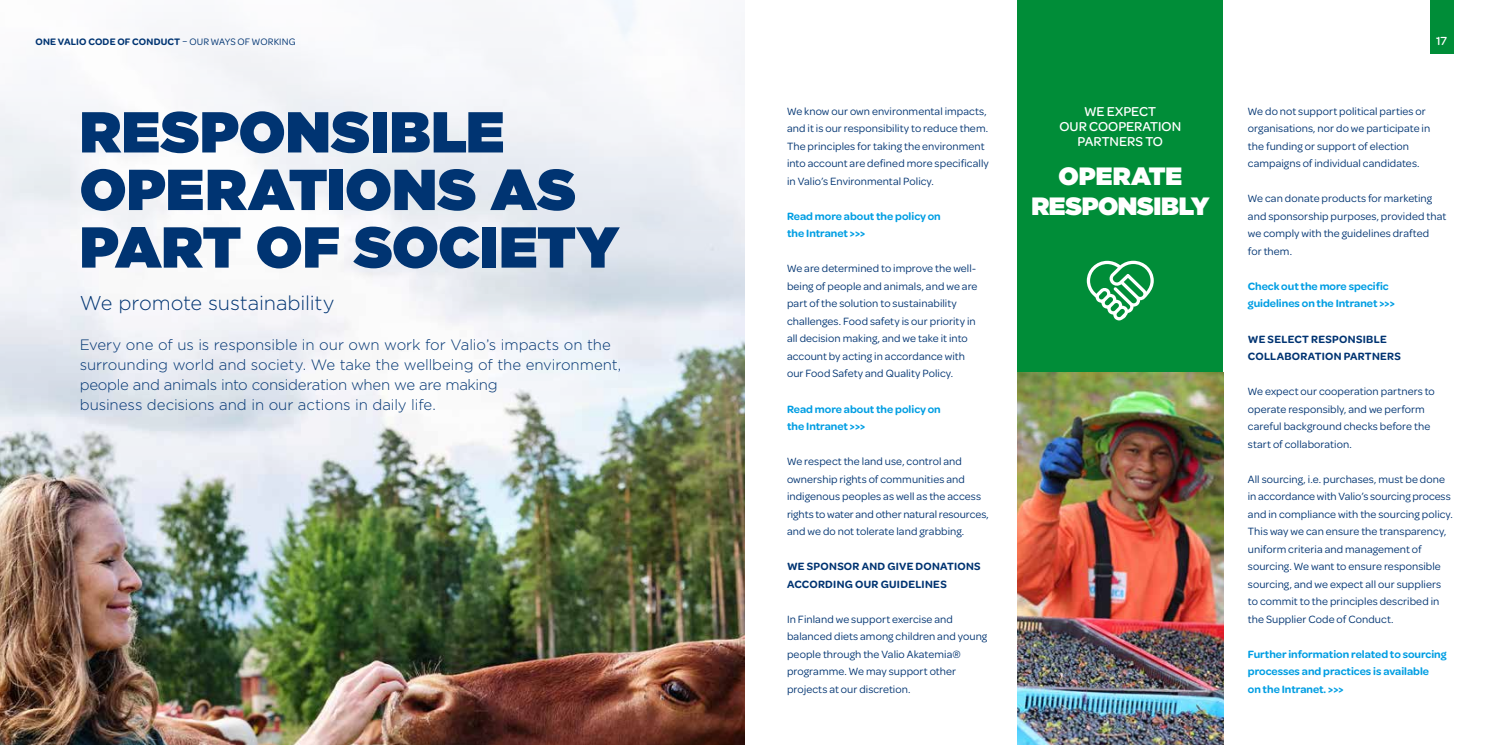
<style>
.page{position:relative;width:1489px;height:745px;background:#fff}
.page>*{position:absolute;margin:0;border:0;box-sizing:border-box;transform-origin:0 0}
.t1{font:900 57.5px/57.5px "Gotham";letter-spacing:.005em;color:#003472}
.t2{font:900 25px/30px "Gotham";letter-spacing:-.01em;color:#fff;text-align:center}
.t3{font:300 20px "Gotham";letter-spacing:-.01em;color:#003472}
.t4{font:300 15px/20px "Gotham";letter-spacing:-.01em;color:#003472}
.t5{font:500 13.75px/15px "Omnes Valio";color:#fff;text-align:center}
.t6{font:500 12.5px "Omnes Valio";color:#fff}
.t7{font:11.25px/17.5px "Omnes Valio";letter-spacing:.005em;color:#003472}
.t8{font:600 11.25px/17.5px "Omnes Valio";color:#009ee3}
.t9{font:600 11.25px/17.5px "Omnes Valio";letter-spacing:.025em;color:#003472}
.t10{font:600 10px "Omnes Valio";letter-spacing:.02em;color:#003472}
.s1{font-weight:400}
</style>
<div class="page">
<img style="left:0;top:493px;width:744px;height:251px">
<svg style="left:0;top:0;width:744px;height:493px;fill:#f1f3f7"></svg>
<div style="left:1429px;top:0;width:24px;height:53px;background:#008d38"></div>
<div style="left:1017px;top:0;width:205px;height:372px;background:#008d38"></div>
<img style="left:1017px;top:372px;width:205px;height:372px">
<svg style="left:1086px;top:260px;width:67px;height:60px"></svg>
<p class="t10" style="left:35px;top:35px;width:262px">ONE VALIO CODE OF CONDUCT <span class="s1">– OUR WAYS OF WORKING</span></p>
<p class="t6" style="left:1435px;top:32px;width:12px">17</p>
<h1 class="t1" style="left:80px;top:102px;width:540px">RESPONSIBLE<br>OPERATIONS AS<br>PART OF SOCIETY</h1>
<h3 class="t3" style="left:80px;top:290px;width:256px">We promote sustainability</h3>
<p class="t4" style="left:80px;top:334px;width:543px">Every one of us is responsible in our own work for Valio’s impacts on the surrounding world and society. We take the wellbeing of the environment, people and animals into consideration when we are making<br>business decisions and in our actions in daily life.</p>
<p class="t7" style="left:787px;top:101px;width:203px">We know our own environmental impacts, and it is our responsibility to reduce them.<br>The principles for taking the environment into account are defined more specifically in Valio’s Environmental Policy.</p>
<p class="t8" style="left:787px;top:206px;width:155px">Read more about the policy on the Intranet &gt;&gt;&gt;</p>
<p class="t7" style="left:787px;top:259px;width:192px">We are determined to improve the well&shy;being of people and animals, and we are part of the solution to sustainability challenges. Food safety is our priority in all decision making, and we take it into account by acting in accordance with our Food Safety and Quality Policy.</p>
<p class="t8" style="left:787px;top:399px;width:155px">Read more about the policy on the Intranet &gt;&gt;&gt;</p>
<p class="t7" style="left:787px;top:451px;width:203px">We respect the land use, control and ownership rights of communities and indigenous peoples as well as the access rights to water and other natural resources, and we do not tolerate land grabbing.</p>
<p class="t9" style="left:787px;top:556px;width:195px">WE SPONSOR AND GIVE DONATIONS<br>ACCORDING OUR GUIDELINES</p>
<p class="t7" style="left:787px;top:609px;width:202px">In Finland we support exercise and balanced diets among children and young people through the Valio Akatemia® programme. We may support other projects at our discretion.</p>
<p class="t5" style="left:1059px;top:103px;width:123px">WE EXPECT<br>OUR COOPERATION<br>PARTNERS TO</p>
<h2 class="t2" style="left:1031px;top:160px;width:179px">OPERATE<br>RESPONSIBLY</h2>
<p class="t7" style="left:1247px;top:101px;width:184px">We do not support political parties or organisations, nor do we participate in the funding or support of election campaigns of individual candidates.</p>
<p class="t7" style="left:1247px;top:189px;width:200px">We can donate products for marketing and sponsorship purposes, provided that we comply with the guidelines drafted<br>for them.</p>
<p class="t8" style="left:1247px;top:276px;width:148px">Check out the more specific guidelines on the Intranet &gt;&gt;&gt;</p>
<p class="t9" style="left:1247px;top:329px;width:154px">WE SELECT RESPONSIBLE<br>COLLABORATION PARTNERS</p>
<p class="t7" style="left:1247px;top:381px;width:188px">We expect our cooperation partners to operate responsibly, and we perform careful background checks before the start of collaboration.</p>
<p class="t7" style="left:1247px;top:469px;width:206px">All sourcing, i.e. purchases, must be done in accordance with Valio’s sourcing process and in compliance with the sourcing policy.<br>This way we can ensure the transparency, uniform criteria and management of sourcing. We want to ensure responsible sourcing, and we expect all our suppliers to commit to the principles described in the Supplier Code of Conduct.</p>
<p class="t8" style="left:1247px;top:644px;width:200px">Further information related to sourcing processes and practices is available<br>on the Intranet. &gt;&gt;&gt;</p>
</div>
